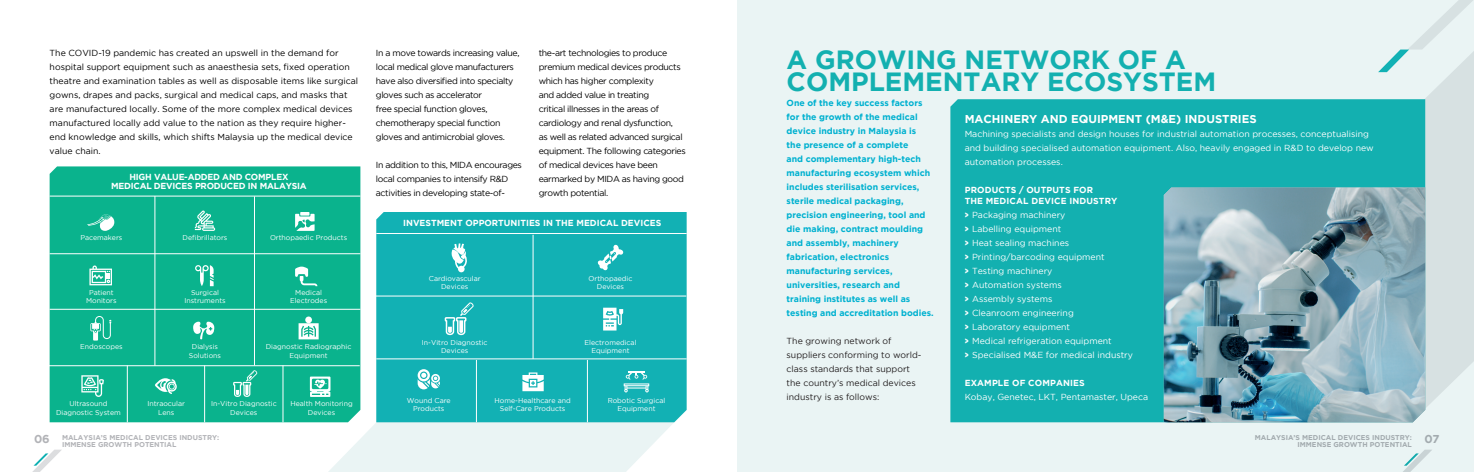
<style>
.page{position:relative;width:1474px;height:472px;background:#fff}
.page>*{position:absolute;margin:0;border:0;box-sizing:border-box;transform-origin:0 0}
.t1{font:700 26.25px/21.9px "Gotham";color:#13b0b0}
.t2{font:700 11.38px "Gotham";color:#fff}
.t3{font:8.75px/14px "Gotham";letter-spacing:-.04em;color:#000001}
.t4{font:8.75px/14px "Gotham";color:#fff}
.t5{font:8.75px/14px "Gotham";color:#000001}
.t6{font:700 8.75px/14px "Gotham";color:#00b1d0}
.t7{font:8.75px/14px "Gotham";color:#231f20}
.t8{font:700 8.75px/10.5px "Gotham";color:#fff}
.t9{font:700 8.75px/9.6px "Gotham";letter-spacing:-.025em;color:#fff;text-align:center}
.t10{font:7px/8.4px "Gotham";color:#fff;text-align:center}
.t11{font:700 7px/7px "Gotham";color:#b2b3b7}
.s1{font-weight:900}
.s2{font-size:11.38px}
</style>
<div class="page">
<svg style="left:33px;top:449px;width:29px;height:22px"></svg>
<div style="left:737px;top:0;width:736px;height:471px;background:#eaf4f4"></div>
<div style="left:50px;top:166px;width:310px;height:256px;background:#0ab38d"></div>
<svg style="left:195px;top:210px;width:20px;height:21px"></svg>
<svg style="left:81px;top:375px;width:23px;height:21px"></svg>
<svg style="left:89px;top:265px;width:23px;height:20px"></svg>
<svg style="left:295px;top:212px;width:19px;height:19px"></svg>
<svg style="left:195px;top:265px;width:19px;height:21px"></svg>
<svg style="left:295px;top:266px;width:22px;height:20px"></svg>
<svg style="left:87px;top:213px;width:28px;height:18px"></svg>
<svg style="left:90px;top:315px;width:21px;height:25px"></svg>
<svg style="left:193px;top:320px;width:21px;height:19px"></svg>
<div style="left:305px;top:316px;width:7px;height:7px;background:#fff;border-radius:50%"></div>
<svg style="left:298px;top:323px;width:21px;height:16px"></svg>
<svg style="left:155px;top:378px;width:22px;height:15px"></svg>
<svg style="left:233px;top:370px;width:25px;height:26px"></svg>
<svg style="left:310px;top:376px;width:20px;height:20px"></svg>
<hr style="left:155px;top:196px;width:1px;height:169px;background:#fff">
<hr style="left:127px;top:365px;width:1px;height:57px;background:#fff">
<hr style="left:204px;top:365px;width:1px;height:57px;background:#fff">
<hr style="left:283px;top:365px;width:1px;height:57px;background:#fff">
<hr style="left:254px;top:196px;width:1px;height:169px;background:#fff">
<hr style="left:49px;top:365px;width:311px;height:1px;background:#fff">
<hr style="left:50px;top:196px;width:310px;height:1px;background:#fff">
<hr style="left:50px;top:309px;width:310px;height:1px;background:#fff">
<hr style="left:50px;top:253px;width:310px;height:1px;background:#fff">
<div style="left:376px;top:212px;width:310px;height:210px;background:#12b1b4"></div>
<svg style="left:445px;top:302px;width:29px;height:33px"></svg>
<hr style="left:532px;top:234px;width:1px;height:124px;background:#fff">
<hr style="left:476px;top:359px;width:1px;height:63px;background:#fff">
<hr style="left:587px;top:359px;width:1px;height:63px;background:#fff">
<hr style="left:376px;top:233px;width:310px;height:1px;background:#fff">
<hr style="left:376px;top:358px;width:310px;height:1px;background:#fff">
<hr style="left:376px;top:295px;width:310px;height:1px;background:#fff">
<div style="left:458px;top:265px;width:6px;height:7px;background:#fff;border-radius:50%"></div>
<svg style="left:451px;top:243px;width:16px;height:26px"></svg>
<svg style="left:597px;top:244px;width:26px;height:26px"></svg>
<svg style="left:603px;top:307px;width:20px;height:23px"></svg>
<svg style="left:417px;top:369px;width:23px;height:20px"></svg>
<svg style="left:522px;top:372px;width:21px;height:19px"></svg>
<svg style="left:623px;top:371px;width:26px;height:21px"></svg>
<svg style="left:316px;top:422px;width:358px;height:49px"></svg>
<div style="left:950px;top:99px;width:427px;height:323px;background:#13b0b0"></div>
<svg style="left:1377px;top:0;width:96px;height:409px"></svg>
<img style="left:1163px;top:187px;width:262px;height:235px">
<p class="t5" style="left:50px;top:46px;width:310px">The COVID-19 pandemic has created an upswell in the demand for hospital support equipment such as anaesthesia sets, fixed operation theatre and examination tables as well as disposable items like surgical gowns, drapes and packs, surgical and medical caps, and masks that are manufactured locally. Some of the more complex medical devices manufactured locally add value to the nation as they require higher&shy;end knowledge and skills, which shifts Malaysia up the medical device value chain.</p>
<p class="t9" style="left:111px;top:171px;width:197px">HIGH VALUE-ADDED AND COMPLEX<br>MEDICAL DEVICES PRODUCED IN MALAYSIA</p>
<p class="t10" style="left:80px;top:233px;width:44px">Pacemakers</p>
<p class="t10" style="left:183px;top:233px;width:46px">Defibrillators</p>
<p class="t10" style="left:270px;top:233px;width:79px">Orthopaedic Products</p>
<p class="t10" style="left:86px;top:287px;width:32px">Patient<br>Monitors</p>
<p class="t10" style="left:184px;top:287px;width:43px">Surgical<br>Instruments</p>
<p class="t10" style="left:290px;top:287px;width:39px">Medical<br>Electrodes</p>
<p class="t10" style="left:80px;top:342px;width:44px">Endoscopes</p>
<p class="t10" style="left:189px;top:342px;width:34px">Dialysis<br>Solutions</p>
<p class="t10" style="left:266px;top:342px;width:87px">Diagnostic Radiographic<br>Equipment</p>
<p class="t10" style="left:56px;top:399px;width:66px">Ultrasound<br>Diagnostic System</p>
<p class="t10" style="left:147px;top:399px;width:39px">Intraocular<br>Lens</p>
<p class="t10" style="left:211px;top:399px;width:67px">In-Vitro Diagnostic<br>Devices</p>
<p class="t10" style="left:290px;top:399px;width:64px">Health Monitoring<br>Devices</p>
<p class="t3" style="left:376px;top:46px;width:145px">In a move towards increasing value, local medical glove manufacturers have also diversified into specialty gloves such as accelerator<br>free special function gloves, chemotherapy special function gloves and antimicrobial gloves.</p>
<p class="t3" style="left:376px;top:158px;width:148px">In addition to this, MIDA encourages local companies to intensify R&amp;D activities in developing state-of-</p>
<p class="t3" style="left:538px;top:46px;width:149px">the-art technologies to produce premium medical devices products which has higher complexity<br>and added value in treating<br>critical illnesses in the areas of cardiology and renal dysfunction,<br>as well as related advanced surgical equipment. The following categories of medical devices have been earmarked by MIDA as having good growth potential.</p>
<p class="t8" style="left:403px;top:217px;width:260px">INVESTMENT OPPORTUNITIES IN THE MEDICAL DEVICES</p>
<p class="t10" style="left:429px;top:274px;width:53px">Cardiovascular<br>Devices</p>
<p class="t10" style="left:588px;top:274px;width:45px">Orthopaedic<br>Devices</p>
<p class="t10" style="left:422px;top:337px;width:67px">In-Vitro Diagnostic<br>Devices</p>
<p class="t10" style="left:584px;top:337px;width:54px">Electromedical<br>Equipment</p>
<p class="t10" style="left:407px;top:395px;width:45px">Wound Care<br>Products</p>
<p class="t10" style="left:494px;top:395px;width:78px">Home-Healthcare and<br>Self-Care Products</p>
<p class="t10" style="left:607px;top:395px;width:59px">Robotic Surgical<br>Equipment</p>
<h1 class="t1" style="left:786px;top:48px;width:431px">A GROWING NETWORK OF A<br>COMPLEMENTARY ECOSYSTEM</h1>
<h2 class="t2" style="left:964px;top:112px;width:293px">MACHINERY AND EQUIPMENT (M&amp;E) INDUSTRIES</h2>
<p class="t4" style="left:964px;top:127px;width:410px">Machining specialists and design houses for industrial automation processes, conceptualising and building specialised automation equipment. Also, heavily engaged in R&amp;D to develop new automation processes.</p>
<p class="t8" style="left:964px;top:184px;width:154px">PRODUCTS / OUTPUTS FOR<br>THE MEDICAL DEVICE INDUSTRY</p>
<p class="t4" style="left:964px;top:207px;width:170px"><span class="s1">&gt;</span> Packaging machinery<br><span class="s1">&gt;</span> Labelling equipment<br><span class="s1">&gt;</span> Heat sealing machines<br><span class="s1">&gt;</span> Printing/barcoding equipment<br><span class="s1">&gt;</span> Testing machinery<br><span class="s1">&gt;</span> Automation systems<br><span class="s1">&gt;</span> Assembly systems<br><span class="s1">&gt;</span> Cleanroom engineering<br><span class="s1">&gt;</span> Laboratory equipment<br><span class="s1">&gt;</span> Medical refrigeration equipment<br><span class="s1">&gt;</span> Specialised M&amp;E for medical industry</p>
<p class="t8" style="left:964px;top:377px;width:121px">EXAMPLE OF COMPANIES</p>
<p class="t4" style="left:964px;top:389px;width:185px">Kobay, Genetec, LKT, Pentamaster, Upeca</p>
<p class="t6" style="left:786px;top:95px;width:149px">One of the key success factors for the growth of the medical device industry in Malaysia is<br>the presence of a complete<br>and complementary high-tech manufacturing ecosystem which includes sterilisation services, sterile medical packaging, precision engineering, tool and die making, contract moulding and assembly, machinery fabrication, electronics manufacturing services, universities, research and training institutes as well as testing and accreditation bodies.</p>
<p class="t7" style="left:786px;top:333px;width:136px">The growing network of suppliers conforming to world&shy;class standards that support the country’s medical devices industry is as follows:</p>
<p class="t11" style="left:34px;top:433px;width:187px;text-indent:28px">MALAYSIA’S MEDICAL DEVICES INDUSTRY:<br><sup>06</sup> IMMENSE GROWTH POTENTIAL</p>
<p class="t11" style="left:1297px;top:433px;width:143px;text-indent:-43px">MALAYSIA’S MEDICAL DEVICES INDUSTRY: <span class="s2">07<br></span>IMMENSE GROWTH POTENTIAL</p>
</div>
